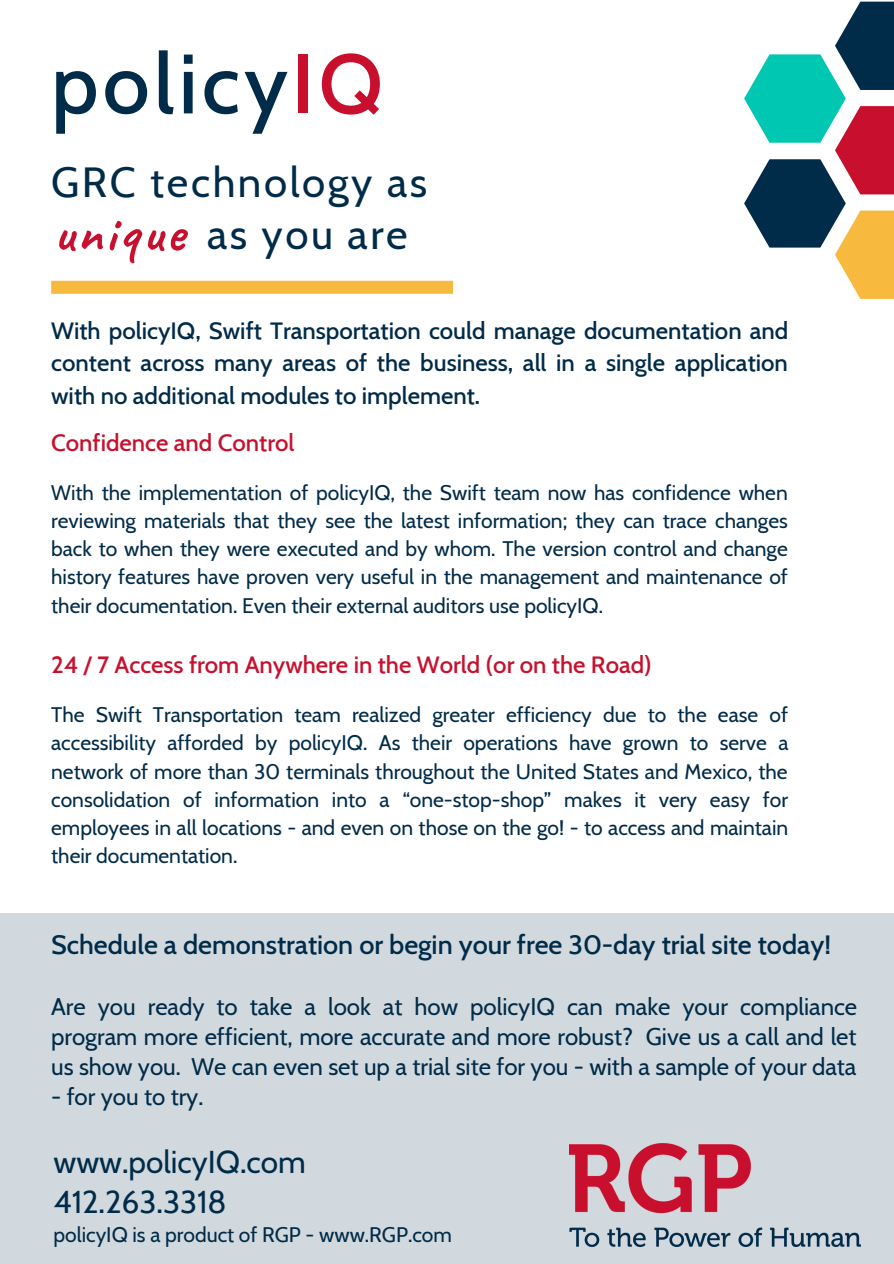
<style>
.page{position:relative;width:894px;height:1264px;background:#fff}
.page>*{position:absolute;margin:0;border:0;box-sizing:border-box;transform-origin:0 0}
.t1{font:500 84px "Cabin";letter-spacing:.05em;color:#002b49}
.t2{font:700 54px "Caveat";letter-spacing:.06em;color:#c8102e}
.t3{font:42px/52.2px "Cabin";letter-spacing:.06em;color:#002b49}
.t4{font:31.5px/39.5px "Cabin";color:#002b49}
.t5{font:500 27px "Cabin";color:#002b49}
.t6{font:24px/29.8px "Cabin";color:#002b49;text-align:justify}
.t7{font:500 24px/32.7px "Cabin";color:#002b49;text-align:justify}
.t8{font:500 24px "Cabin";color:#c8102e}
.t9{font:21px/28px "Cabin";color:#002b49;text-align:justify}
.s1{color:#c8102e}
</style>
<div class="page">
<div style="left:0;top:913px;width:893px;height:350px;background:#d2d9de"></div>
<svg style="left:51px;top:281px;width:402px;height:13px;background:#f7ba41"></svg>
<img style="left:569px;top:1143px;width:290px;height:103px">
<svg style="left:744px;top:2px;width:149px;height:297px"></svg>
<h1 class="t1" style="left:51px;top:32px;width:333px">policy<span class="s1">IQ</span></h1>
<h3 class="t3" style="left:207px;top:156px;width:221px;text-indent:-156px">GRC technology as as you are</h3>
<h2 class="t2" style="left:54px;top:199px;width:131px">unique</h2>
<p class="t7" style="left:51px;top:313px;width:738px">With policyIQ, Swift Transportation could manage documentation and content across many areas of the business, all in a single application with no additional modules to implement.</p>
<p class="t8" style="left:51px;top:427px;width:245px">Confidence and Control</p>
<p class="t9" style="left:51px;top:478px;width:738px">With the implementation of policyIQ, the Swift team now has confidence when reviewing materials that they see the latest information; they can trace changes back to when they were executed and by whom. The version control and change history features have proven very useful in the management and maintenance of their documentation. Even their external auditors use policyIQ.</p>
<p class="t8" style="left:51px;top:649px;width:602px">24 / 7 Access from Anywhere in the World (or on the Road)</p>
<p class="t9" style="left:51px;top:700px;width:738px">The Swift Transportation team realized greater efficiency due to the ease of accessibility afforded by policyIQ. As their operations have grown to serve a network of more than 30 terminals throughout the United States and Mexico, the consolidation of information into a “one-stop-shop” makes it very easy for employees in all locations - and even on those on the go! - to access and maintain their documentation.</p>
<p class="t5" style="left:51px;top:928px;width:781px">Schedule a demonstration or begin your free 30-day trial site today!</p>
<p class="t6" style="left:51px;top:991px;width:807px">Are you ready to take a look at how policyIQ can make your compliance program more efficient, more accurate and more robust? Give us a call and let us show you. We can even set up a trial site for you - with a sample of your data</p>
<p class="t6" style="left:51px;top:1081px;width:154px">- for you to try.</p>
<h3 class="t4" style="left:54px;top:1142px;width:254px">www.policyIQ.com<br>412.263.3318</h3>
<p class="t9" style="left:54px;top:1219px;width:400px">policyIQ is a product of RGP - www.RGP.com</p>
</div>
